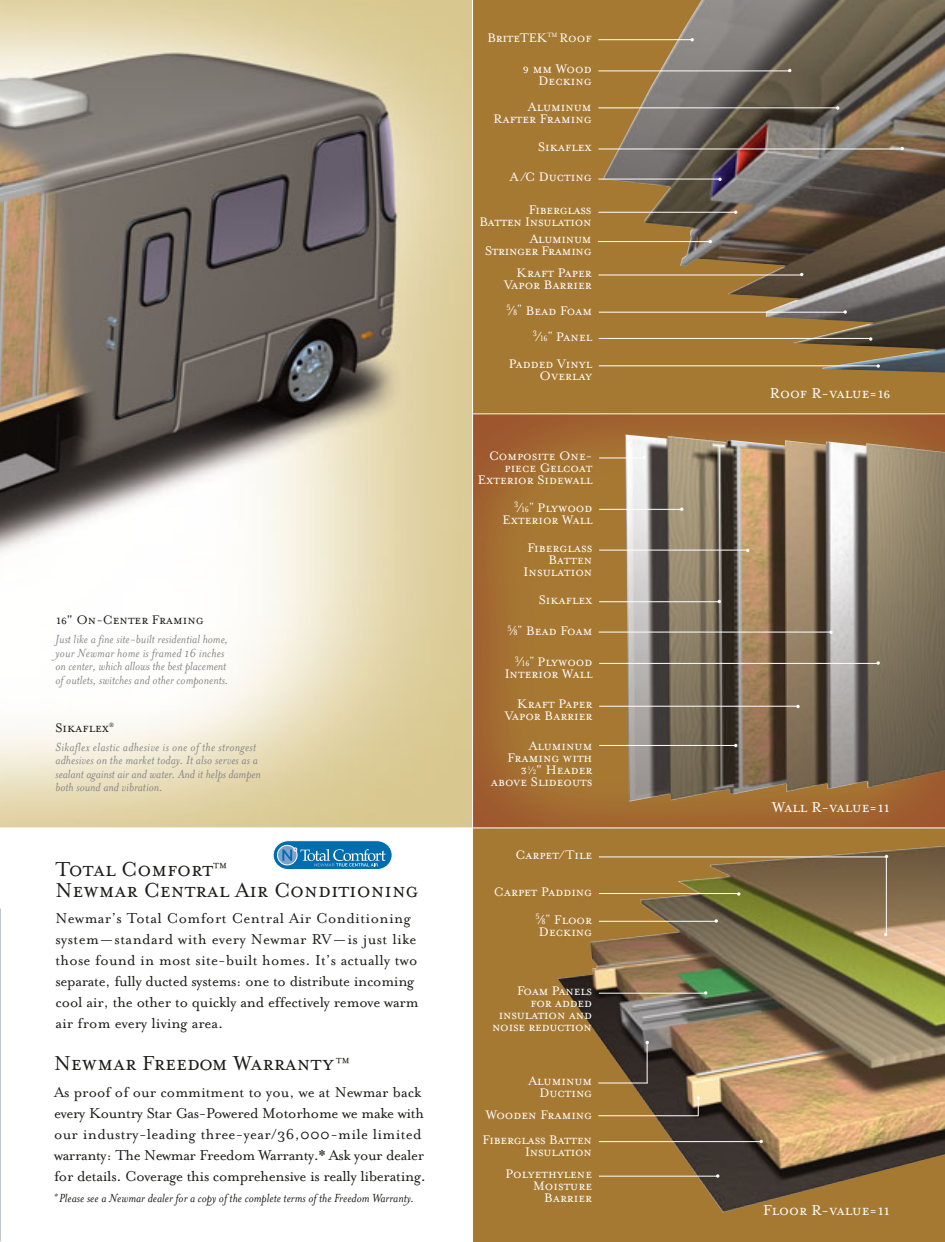
<style>
.page{position:relative;width:945px;height:1242px;background:#fff}
.page>*{position:absolute;margin:0;border:0;box-sizing:border-box;transform-origin:0 0}
.t1{font:23.25px/21px "Mrs Eaves Small Caps";color:#1c1c1a}
.t2{font:16.5px/21px "Mrs Eaves Roman";letter-spacing:-.01em;color:#1c1c1a}
.t3{font:16.5px "Mrs Eaves Small Caps";color:#fff}
.t4{font:14.25px/12px "Mrs Eaves Small Caps";color:#fff;text-align:right}
.t5{font:14.25px/12px "Mrs Eaves Small Caps";letter-spacing:-.02em;color:#fff;text-align:right}
.t6{font:14.25px "Mrs Eaves Small Caps";color:#1c1c1a}
.t7{font:italic 13.5px/13.5px "Mrs Eaves";color:#868687}
.t8{font:italic 13.5px "Mrs Eaves";color:#1c1c1a}
.s1{font-family:"Mrs Eaves Fractions";font-size:15px}
.s2{font-family:"Mrs Eaves Fractions";font-size:9px}
.s3{font-family:"Mrs Eaves Fractions";font-size:12px}
.s4{font-family:"Mrs Eaves Fractions";font-size:7.5px}
</style>
<div class="page">
<svg style="left:273px;top:840px;width:120px;height:30px;background:#4694c3"></svg>
<div style="left:473px;top:828px;width:472px;height:413px;background:#a67933"></div>
<div style="left:472px;top:0;width:473px;height:414px;background:#a67933"></div>
<img style="left:603px;top:0;width:342px;height:373px">
<hr style="left:598px;top:39px;width:95px;height:1px;background:#fff">
<hr style="left:598px;top:71px;width:192px;height:1px;background:#fff">
<svg style="left:836px;top:106px;width:3px;height:4px"></svg>
<hr style="left:598px;top:107px;width:238px;height:1px;background:#fff">
<hr style="left:598px;top:212px;width:137px;height:1px;background:#fff">
<hr style="left:598px;top:179px;width:121px;height:1px;background:#fff">
<hr style="left:598px;top:241px;width:112px;height:1px;background:#fff">
<img style="left:0;top:0;width:472px;height:828px">
<img style="left:473px;top:414px;width:472px;height:414px">
<img style="left:625px;top:435px;width:320px;height:367px">
<img style="left:558px;top:845px;width:387px;height:367px">
<hr style="left:599px;top:857px;width:287px;height:1px;background:#fff">
<svg style="left:737px;top:892px;width:3px;height:4px"></svg>
<hr style="left:599px;top:893px;width:138px;height:1px;background:#fff">
<hr style="left:599px;top:921px;width:117px;height:1px;background:#fff">
<hr style="left:598px;top:1083px;width:50px;height:1px;background:#fff">
<hr style="left:599px;top:1141px;width:161px;height:1px;background:#fff">
<hr style="left:599px;top:1176px;width:118px;height:1px;background:#fff">
<hr style="left:599px;top:458px;width:46px;height:1px;background:#fff">
<hr style="left:599px;top:509px;width:82px;height:1px;background:#fff">
<hr style="left:599px;top:550px;width:149px;height:1px;background:#fff">
<hr style="left:599px;top:601px;width:120px;height:1px;background:#fff">
<hr style="left:599px;top:632px;width:233px;height:1px;background:#fff">
<hr style="left:599px;top:663px;width:279px;height:1px;background:#fff">
<hr style="left:599px;top:706px;width:198px;height:1px;background:#fff">
<hr style="left:599px;top:745px;width:135px;height:1px;background:#fff">
<hr style="left:599px;top:993px;width:107px;height:1px;background:#fff">
<svg style="left:844px;top:310px;width:3px;height:4px"></svg>
<hr style="left:599px;top:312px;width:245px;height:1px;background:#fff">
<hr style="left:599px;top:338px;width:271px;height:1px;background:#fff">
<hr style="left:599px;top:365px;width:279px;height:1px;background:#fff">
<hr style="left:647px;top:1043px;width:1px;height:40px;background:#fff">
<hr style="left:599px;top:149px;width:303px;height:1px;background:#fff">
<hr style="left:598px;top:275px;width:203px;height:1px;background:#fff">
<hr style="left:886px;top:856px;width:1px;height:78px;background:#fff">
<hr style="left:598px;top:1115px;width:101px;height:1px;background:#fff">
<svg style="left:697px;top:1096px;width:3px;height:20px"></svg>
<hr style="left:472px;top:0;width:1px;height:1241px;background:#fff">
<hr style="left:0;top:828px;width:945px;height:1px;background:#fff">
<hr style="left:472px;top:413px;width:473px;height:1px;background:#fff">
<p class="t6" style="left:56px;top:611px;width:150px">16" On-Center Framing</p>
<p class="t7" style="left:56px;top:634px;width:174px">Just like a fine site-built residential home, your Newmar home is framed 16 inches on center, which allows the best placement of outlets, switches and other components.</p>
<p class="t6" style="left:56px;top:718px;width:60px">Sikaflex<sup>®</sup></p>
<p class="t7" style="left:56px;top:741px;width:207px">Sikaflex elastic adhesive is one of the strongest adhesives on the market today. It also serves as a sealant against air and water. And it helps dampen both sound and vibration.</p>
<h1 class="t1" style="left:56px;top:857px;width:365px">Total Comfort<sup>™<br></sup>Newmar Central Air Conditioning</h1>
<p class="t2" style="left:56px;top:910px;width:365px">Newmar’s Total Comfort Central Air Conditioning system — standard with every Newmar RV — is just like those found in most site-built homes. It’s actually two separate, fully ducted systems: one to distribute incoming cool air, the other to quickly and effectively remove warm air from every living area.</p>
<h1 class="t1" style="left:54px;top:1052px;width:297px">Newmar Freedom Warranty<sup>™</sup></h1>
<p class="t2" style="left:54px;top:1083px;width:373px">As proof of our commitment to you, we at Newmar back every Kountry Star Gas-Powered Motorhome we make with our industry-leading three-year/36,000-mile limited warranty: The Newmar Freedom Warranty.* Ask your dealer for details. Coverage this comprehensive is really liberating.</p>
<p class="t8" style="left:54px;top:1193px;width:362px"><sup>*</sup> Please see a Newmar dealer for a copy of the complete terms of the Freedom Warranty.</p>
<p class="t4" style="left:488px;top:22px;width:106px;line-height:30.9px">BriteTEK<sup>TM</sup> Roof<br>9 mm Wood</p>
<p class="t4" style="left:528px;top:67px;width:65px;line-height:26px">Decking<br>Aluminum</p>
<p class="t4" style="left:494px;top:112px;width:100px">Rafter Framing</p>
<p class="t4" style="left:538px;top:140px;width:55px">Sikaflex</p>
<p class="t4" style="left:510px;top:170px;width:83px">A /C Ducting</p>
<p class="t5" style="left:479px;top:204px;width:114px">Fiberglass<br>Batten Insulation</p>
<p class="t5" style="left:485px;top:233px;width:108px">Aluminum<br>Stringer Framing</p>
<p class="t4" style="left:504px;top:266px;width:89px">Kraft Paper<br>Vapor Barrier</p>
<p class="t4" style="left:507px;top:297px;width:87px;line-height:26.5px"><sup>5</sup><span class="s1">/</span><span class="s2">8</span><sup>"</sup> Bead Foam<br><sup>3</sup><span class="s1">/</span><span class="s2">16</span><sup>"</sup> Panel<br>Padded Vinyl</p>
<p class="t4" style="left:540px;top:369px;width:54px">Overlay</p>
<p class="t4" style="left:478px;top:449px;width:116px">Composite One&shy;piece Gelcoat<br>Exterior Sidewall</p>
<p class="t4" style="left:503px;top:501px;width:91px"><sup>3</sup><span class="s1">/</span><span class="s2">16</span><sup>"</sup> Plywood<br>Exterior Wall</p>
<p class="t4" style="left:524px;top:541px;width:70px">Fiberglass<br>Batten<br>Insulation</p>
<p class="t4" style="left:508px;top:583px;width:86px;line-height:31.3px">Sikaflex<br><sup>5</sup><span class="s1">/</span><span class="s2">8</span><sup>"</sup> Bead Foam<br><sup>3</sup><span class="s1">/</span><span class="s2">16</span><sup>"</sup> Plywood</p>
<p class="t4" style="left:505px;top:659px;width:89px;line-height:29.5px">Interior Wall<br>Kraft Paper</p>
<p class="t4" style="left:505px;top:700px;width:89px;line-height:30.3px">Vapor Barrier<br>Aluminum</p>
<p class="t4" style="left:491px;top:751px;width:103px">Framing with<br>3<sup>1</sup><span class="s3">/</span><span class="s4">2</span>" Header above Slideouts</p>
<p class="t4" style="left:515px;top:848px;width:78px">Carpet/ Tile</p>
<p class="t4" style="left:494px;top:876px;width:100px;line-height:28.3px">Carpet Padding<br><sup>5</sup><span class="s1">/</span><span class="s2">8</span><sup>"</sup> Floor</p>
<p class="t4" style="left:539px;top:925px;width:55px">Decking</p>
<p class="t4" style="left:492px;top:984px;width:101px">Foam Panels for added insulation and noise reduction</p>
<p class="t4" style="left:529px;top:1074px;width:65px">Aluminum<br>Ducting</p>
<p class="t4" style="left:486px;top:1108px;width:108px">Wooden Framing</p>
<p class="t4" style="left:483px;top:1133px;width:111px">Fiberglass Batten<br>Insulation</p>
<p class="t4" style="left:506px;top:1167px;width:88px">Polyethylene<br>Moisture<br>Barrier</p>
<p class="t3" style="left:770px;top:383px;width:123px">Roof R-value=16</p>
<p class="t3" style="left:772px;top:797px;width:120px">Wall R-value=11</p>
<p class="t3" style="left:763px;top:1200px;width:129px">Floor R-value=11</p>
</div>
